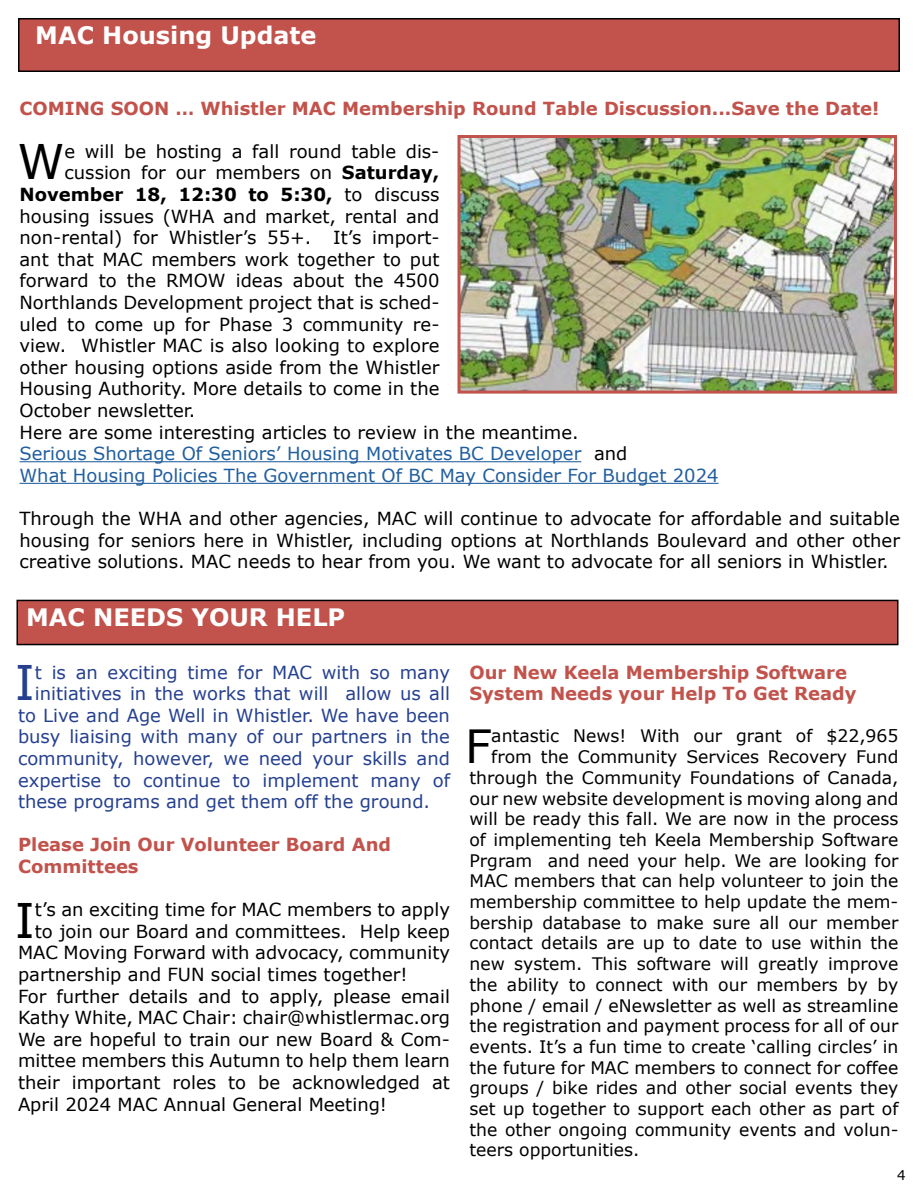
<style>
.page{position:relative;width:918px;height:1188px;background:#fff}
.page>*{position:absolute;margin:0;border:0;box-sizing:border-box;transform-origin:0 0}
.t1{font:47.7px "Verdana";color:#000}
.t2{font:47.7px "Verdana";color:#25408f}
.t3{font:45.75px "Verdana";color:#000}
.t4{font:700 24px "Verdana";color:#fff}
.t5{font:18px/21.6px "Verdana";color:#000;text-align:justify}
.t6{font:18px "Verdana";color:#25408f}
.t7{font:700 18px/21.6px "Verdana";color:#c1534c}
.t8{font:18px "Verdana";color:#215e9e}
.t9{font:700 18px "Verdana";color:#000}
.t10{font:17.25px "Verdana";color:#000}
.t11{font:13.5px "Verdana";color:#000}
.s1{font-weight:700}
.s2{font-weight:400}
.s3{color:#000}
</style>
<div class="page">
<div style="left:19px;top:19px;width:880px;height:52px;background:#c1534c"></div>
<div style="left:18px;top:18px;width:882px;height:54px;border:2px solid #000"></div>
<hr style="left:20px;top:461px;width:561px;height:1px;background:#215e9e">
<hr style="left:20px;top:483px;width:699px;height:1px;background:#215e9e">
<img style="left:462px;top:139px;width:431px;height:251px">
<div style="left:458px;top:135px;width:439px;height:259px;border:3px solid #c1534c"></div>
<div style="left:17px;top:600px;width:881px;height:45px;background:#c1534c"></div>
<div style="left:16px;top:600px;width:882px;height:45px;border:2px solid #000"></div>
<h3 class="t4" style="left:35px;top:20px;width:283px">MAC Housing Update</h3>
<p class="t7" style="left:20px;top:97px;width:861px">COMING SOON … Whistler MAC Membership Round Table Discussion...Save the Date!</p>
<h1 class="t1" style="left:17px;top:132px;width:49px">W</h1>
<p class="t5" style="left:65px;top:141px;width:376px">e will be hosting a fall round table dis-</p>
<p class="t5" style="left:65px;top:162px;width:376px">cussion for our members on <span class="s1">Saturday,</span></p>
<p class="t9" style="left:20px;top:183px;width:421px">November 18, 12:30 to 5:30, <span class="s2">to discuss</span></p>
<p class="t5" style="left:20px;top:205px;width:422px">housing issues (WHA and market, rental and</p>
<p class="t5" style="left:20px;top:227px;width:421px">non-rental) for Whistler’s 55+. It’s import-</p>
<p class="t5" style="left:20px;top:249px;width:422px">ant that MAC members work together to put</p>
<p class="t5" style="left:20px;top:270px;width:422px">forward to the RMOW ideas about the 4500</p>
<p class="t5" style="left:20px;top:292px;width:421px">Northlands Development project that is sched-</p>
<p class="t5" style="left:20px;top:313px;width:421px">uled to come up for Phase 3 community re-</p>
<p class="t5" style="left:20px;top:335px;width:422px">view. Whistler MAC is also looking to explore</p>
<p class="t5" style="left:20px;top:357px;width:422px">other housing options aside from the Whistler</p>
<p class="t5" style="left:20px;top:378px;width:422px">Housing Authority. More details to come in the</p>
<p class="t5" style="left:20px;top:400px;width:177px">October newsletter.</p>
<p class="t5" style="left:20px;top:421px;width:561px">Here are some interesting articles to review in the meantime.</p>
<p class="t8" style="left:20px;top:442px;width:609px">Serious Shortage Of Seniors’ Housing Motivates BC Developer <span class="s3">and</span></p>
<p class="t8" style="left:20px;top:464px;width:701px">What Housing Policies The Government Of BC May Consider For Budget 2024</p>
<p class="t5" style="left:20px;top:508px;width:882px">Through the WHA and other agencies, MAC will continue to advocate for affordable and suitable housing for seniors here in Whistler, including options at Northlands Boulevard and other other creative solutions. MAC needs to hear from you. We want to advocate for all seniors in Whistler.</p>
<h3 class="t4" style="left:26px;top:601px;width:321px">MAC NEEDS YOUR HELP</h3>
<h1 class="t2" style="left:15px;top:652px;width:22px">I</h1>
<p class="t6" style="left:35px;top:661px;width:417px">t is an exciting time for MAC with so many</p>
<p class="t6" style="left:35px;top:682px;width:417px">initiatives in the works that will allow us all</p>
<p class="t6" style="left:18px;top:704px;width:434px">to Live and Age Well in Whistler. We have been</p>
<p class="t6" style="left:18px;top:725px;width:434px">busy liaising with many of our partners in the</p>
<p class="t6" style="left:18px;top:747px;width:434px">community, however, we need your skills and</p>
<p class="t6" style="left:18px;top:769px;width:434px">expertise to continue to implement many of</p>
<p class="t6" style="left:18px;top:790px;width:414px">these programs and get them off the ground.</p>
<p class="t7" style="left:18px;top:834px;width:375px">Please Join Our Volunteer Board And<br>Committees</p>
<h1 class="t1" style="left:15px;top:890px;width:22px">I</h1>
<p class="t5" style="left:35px;top:899px;width:417px">t’s an exciting time for MAC members to apply</p>
<p class="t5" style="left:35px;top:921px;width:417px">to join our Board and committees. Help keep</p>
<p class="t5" style="left:18px;top:942px;width:434px">MAC Moving Forward with advocacy, community</p>
<p class="t5" style="left:18px;top:964px;width:391px">partnership and FUN social times together!</p>
<p class="t5" style="left:18px;top:985px;width:434px">For further details and to apply, please email</p>
<p class="t5" style="left:18px;top:1007px;width:434px">Kathy White, MAC Chair: chair@whistlermac.org</p>
<p class="t5" style="left:18px;top:1029px;width:434px">We are hopeful to train our new Board &amp; Com-</p>
<p class="t5" style="left:18px;top:1050px;width:434px">mittee members this Autumn to help them learn</p>
<p class="t5" style="left:18px;top:1072px;width:434px">their important roles to be acknowledged at</p>
<p class="t5" style="left:18px;top:1093px;width:371px">April 2024 MAC Annual General Meeting!</p>
<p class="t7" style="left:470px;top:661px;width:389px">Our New Keela Membership Software<br>System Needs your Help To Get Ready</p>
<h2 class="t3" style="left:465px;top:717px;width:28px">F</h2>
<p class="t10" style="left:491px;top:725px;width:409px">antastic News! With our grant of $22,965</p>
<p class="t10" style="left:491px;top:746px;width:409px">from the Community Services Recovery Fund</p>
<p class="t10" style="left:470px;top:767px;width:431px">through the Community Foundations of Canada,</p>
<p class="t10" style="left:470px;top:787px;width:431px">our new website development is moving along and</p>
<p class="t10" style="left:470px;top:808px;width:431px">will be ready this fall. We are now in the process</p>
<p class="t10" style="left:470px;top:829px;width:431px">of implementing teh Keela Membership Software</p>
<p class="t10" style="left:470px;top:849px;width:431px">Prgram and need your help. We are looking for</p>
<p class="t10" style="left:470px;top:870px;width:431px">MAC members that can help volunteer to join the</p>
<p class="t10" style="left:470px;top:891px;width:430px">membership committee to help update the mem-</p>
<p class="t10" style="left:470px;top:912px;width:431px">bership database to make sure all our member</p>
<p class="t10" style="left:470px;top:932px;width:431px">contact details are up to date to use within the</p>
<p class="t10" style="left:470px;top:953px;width:431px">new system. This software will greatly improve</p>
<p class="t10" style="left:470px;top:974px;width:431px">the ability to connect with our members by by</p>
<p class="t10" style="left:470px;top:994px;width:431px">phone / email / eNewsletter as well as streamline</p>
<p class="t10" style="left:470px;top:1015px;width:431px">the registration and payment process for all of our</p>
<p class="t10" style="left:470px;top:1036px;width:430px">events. It’s a fun time to create ‘calling circles’ in</p>
<p class="t10" style="left:470px;top:1056px;width:431px">the future for MAC members to connect for coffee</p>
<p class="t10" style="left:470px;top:1077px;width:431px">groups / bike rides and other social events they</p>
<p class="t10" style="left:470px;top:1098px;width:431px">set up together to support each other as part of</p>
<p class="t10" style="left:470px;top:1119px;width:430px">the other ongoing community events and volun-</p>
<p class="t10" style="left:470px;top:1139px;width:172px">teers opportunities.</p>
<p class="t11" style="left:897px;top:1167px;width:10px">4</p>
</div>
